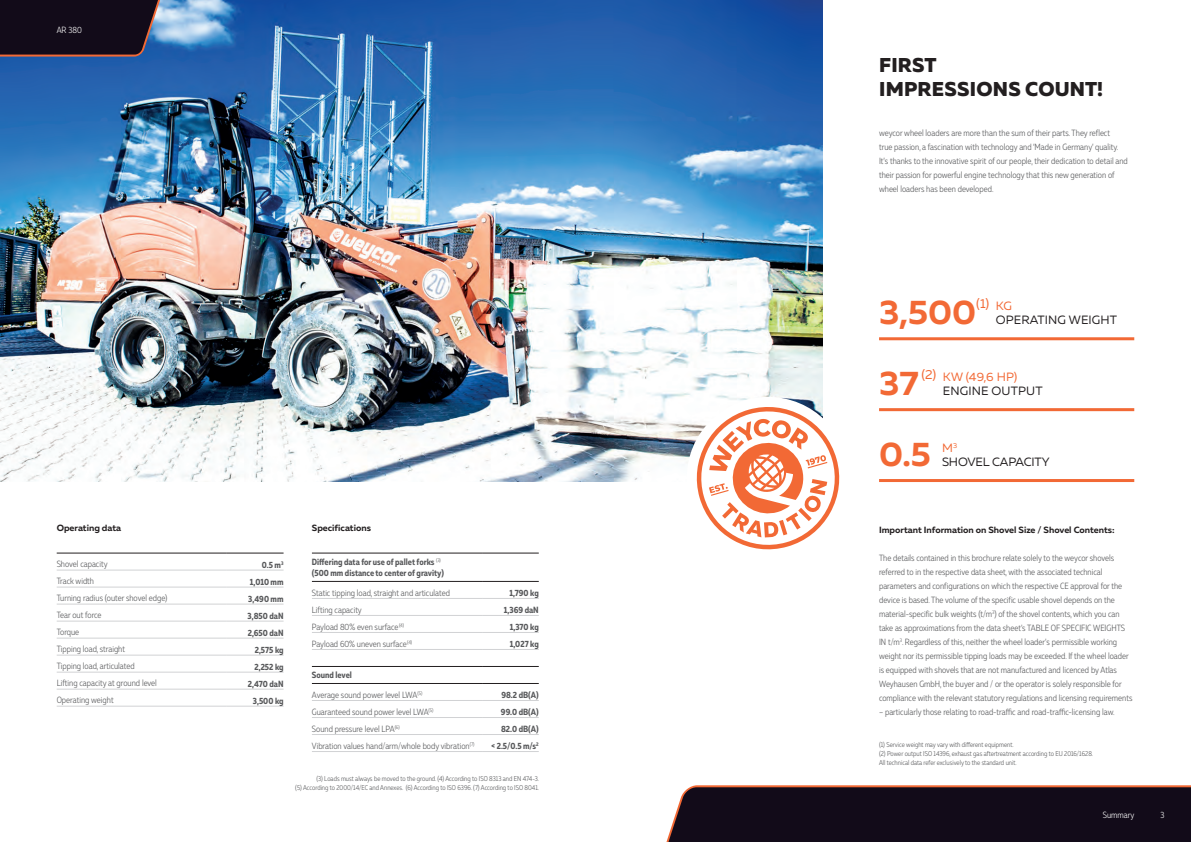
<style>
.page{position:relative;width:1191px;height:842px;background:#fff}
.page>*{position:absolute;margin:0;border:0;box-sizing:border-box;transform-origin:0 0}
.t1{font:700 34px "Muller";color:#f26935}
.t2{font:800 20px/24px "Muller";letter-spacing:.01em;color:#231f20}
.t3{font:13px "Muller";color:#f26935}
.t4{font:12px "Muller";letter-spacing:.01em;color:#231f20}
.t5{font:12px/14px "Muller";letter-spacing:-.01em;color:#231f20}
.t6{font:12px "Muller";letter-spacing:.005em;color:#f26935}
.t7{font:300 9px/14px "Muller Narrow";color:#57585a}
.t8{font:700 9px/11px "Muller Narrow";color:#57585a}
.t9{font:700 9px "Muller";color:#231f20}
.t10{font:300 9px "Muller Narrow";color:#fff}
.t11{font:300 7px/9px "Muller Narrow";color:#57585a;text-align:right}
.s1{font-weight:700}
.s2{color:#f26935}
</style>
<div class="page">
<img style="left:0;top:0;width:822px;height:482px">
<svg style="left:0;top:0;width:168px;height:58px"></svg>
<svg style="left:666px;top:785px;width:525px;height:57px"></svg>
<div style="left:686px;top:397px;width:163px;height:162px;background:#fff;border-radius:50%"></div>
<svg style="left:694px;top:404px;width:146px;height:146px"></svg>
<hr style="left:312px;top:598px;width:170px;height:1px;background:#d1d2d4">
<hr style="left:482px;top:598px;width:57px;height:1px;background:#d1d2d4">
<hr style="left:312px;top:615px;width:170px;height:1px;background:#d1d2d4">
<hr style="left:482px;top:615px;width:57px;height:1px;background:#d1d2d4">
<hr style="left:312px;top:632px;width:170px;height:1px;background:#d1d2d4">
<hr style="left:482px;top:632px;width:57px;height:1px;background:#d1d2d4">
<hr style="left:312px;top:700px;width:170px;height:1px;background:#d1d2d4">
<hr style="left:482px;top:700px;width:57px;height:1px;background:#d1d2d4">
<hr style="left:312px;top:717px;width:170px;height:1px;background:#d1d2d4">
<hr style="left:482px;top:717px;width:57px;height:1px;background:#d1d2d4">
<hr style="left:312px;top:734px;width:170px;height:1px;background:#d1d2d4">
<hr style="left:482px;top:734px;width:57px;height:1px;background:#d1d2d4">
<hr style="left:312px;top:751px;width:170px;height:1px;background:#d1d2d4">
<hr style="left:482px;top:751px;width:57px;height:1px;background:#d1d2d4">
<hr style="left:312px;top:553px;width:170px;height:1px;background:#231f20">
<hr style="left:482px;top:553px;width:57px;height:1px;background:#231f20">
<hr style="left:312px;top:581px;width:170px;height:1px;background:#231f20">
<hr style="left:482px;top:581px;width:57px;height:1px;background:#231f20">
<hr style="left:312px;top:666px;width:170px;height:1px;background:#231f20">
<hr style="left:482px;top:666px;width:57px;height:1px;background:#231f20">
<hr style="left:312px;top:683px;width:170px;height:1px;background:#231f20">
<hr style="left:482px;top:683px;width:57px;height:1px;background:#231f20">
<hr style="left:312px;top:649px;width:170px;height:1px;background:#d1d2d4">
<hr style="left:482px;top:649px;width:57px;height:1px;background:#d1d2d4">
<hr style="left:57px;top:570px;width:170px;height:1px;background:#d1d2d4">
<hr style="left:227px;top:570px;width:56px;height:1px;background:#d1d2d4">
<hr style="left:57px;top:587px;width:170px;height:1px;background:#d1d2d4">
<hr style="left:227px;top:587px;width:56px;height:1px;background:#d1d2d4">
<hr style="left:57px;top:604px;width:170px;height:1px;background:#d1d2d4">
<hr style="left:227px;top:604px;width:56px;height:1px;background:#d1d2d4">
<hr style="left:57px;top:621px;width:170px;height:1px;background:#d1d2d4">
<hr style="left:227px;top:621px;width:56px;height:1px;background:#d1d2d4">
<hr style="left:57px;top:638px;width:170px;height:1px;background:#d1d2d4">
<hr style="left:227px;top:638px;width:56px;height:1px;background:#d1d2d4">
<hr style="left:57px;top:655px;width:170px;height:1px;background:#d1d2d4">
<hr style="left:227px;top:655px;width:56px;height:1px;background:#d1d2d4">
<hr style="left:57px;top:672px;width:170px;height:1px;background:#d1d2d4">
<hr style="left:227px;top:672px;width:56px;height:1px;background:#d1d2d4">
<hr style="left:57px;top:689px;width:170px;height:1px;background:#d1d2d4">
<hr style="left:227px;top:689px;width:56px;height:1px;background:#d1d2d4">
<hr style="left:57px;top:706px;width:170px;height:1px;background:#d1d2d4">
<hr style="left:227px;top:706px;width:56px;height:1px;background:#d1d2d4">
<hr style="left:57px;top:553px;width:170px;height:1px;background:#231f20">
<hr style="left:227px;top:553px;width:56px;height:1px;background:#231f20">
<hr style="left:879px;top:337px;width:255px;height:3px;background:#f26935">
<hr style="left:879px;top:408px;width:255px;height:3px;background:#f26935">
<hr style="left:879px;top:479px;width:255px;height:3px;background:#f26935">
<p class="t10" style="left:57px;top:24px;width:27px">AR 380</p>
<p class="t9" style="left:57px;top:523px;width:66px">Operating data</p>
<p class="t9" style="left:312px;top:523px;width:61px">Specifications</p>
<p class="t8" style="left:312px;top:556px;width:134px">Differing data for use of pallet forks <sup>(3) </sup>(500 mm distance to center of gravity)</p>
<p class="t7" style="left:312px;top:585px;width:140px">Static tipping load, straight and articulated</p>
<p class="t8" style="left:509px;top:587px;width:31px">1,790 kg</p>
<p class="t7" style="left:312px;top:602px;width:51px">Lifting capacity</p>
<p class="t8" style="left:504px;top:604px;width:36px">1,369 daN</p>
<p class="t7" style="left:312px;top:619px;width:94px">Payload 80% even surface <sup>(4)</sup></p>
<p class="t8" style="left:510px;top:621px;width:31px">1,370 kg</p>
<p class="t7" style="left:312px;top:636px;width:102px">Payload 60% uneven surface <sup>(4)</sup></p>
<p class="t8" style="left:510px;top:638px;width:30px">1,027 kg</p>
<p class="t7" style="left:312px;top:665px;width:112px;line-height:19.5px"><span class="s1">Sound level<br></span>Average sound power level LWA<sup>(5)</sup></p>
<p class="t7" style="left:57px;top:557px;width:52px">Shovel capacity</p>
<p class="t8" style="left:262px;top:559px;width:23px">0.5 m<sup>3</sup></p>
<p class="t7" style="left:57px;top:574px;width:39px">Track width</p>
<p class="t8" style="left:250px;top:576px;width:35px">1,010 mm</p>
<p class="t7" style="left:57px;top:591px;width:112px">Turning radius (outer shovel edge)</p>
<p class="t8" style="left:248px;top:593px;width:37px">3,490 mm</p>
<p class="t7" style="left:57px;top:608px;width:46px">Tear out force</p>
<p class="t8" style="left:247px;top:610px;width:38px">3,850 daN</p>
<p class="t7" style="left:57px;top:625px;width:24px">Torque</p>
<p class="t8" style="left:248px;top:627px;width:37px">2,650 daN</p>
<p class="t7" style="left:57px;top:642px;width:70px">Tipping load, straight</p>
<p class="t8" style="left:255px;top:644px;width:30px">2,575 kg</p>
<p class="t7" style="left:57px;top:659px;width:79px">Tipping load, articulated</p>
<p class="t8" style="left:254px;top:661px;width:31px">2,252 kg</p>
<p class="t7" style="left:57px;top:676px;width:102px">Lifting capacity at ground level</p>
<p class="t8" style="left:248px;top:678px;width:37px">2,470 daN</p>
<p class="t7" style="left:57px;top:693px;width:58px">Operating weight</p>
<p class="t8" style="left:253px;top:695px;width:32px">3,500 kg</p>
<p class="t8" style="left:501px;top:689px;width:39px">98.2 dB(A)</p>
<p class="t7" style="left:312px;top:704px;width:123px">Guaranteed sound power level LWA<sup>(5)</sup></p>
<p class="t8" style="left:501px;top:706px;width:39px">99.0 dB(A)</p>
<p class="t7" style="left:312px;top:721px;width:89px">Sound pressure level LPA<sup>(6)</sup></p>
<p class="t8" style="left:501px;top:723px;width:39px">82.0 dB(A)</p>
<p class="t7" style="left:312px;top:738px;width:164px">Vibration values hand/arm/whole body vibration<sup>(7)</sup></p>
<p class="t8" style="left:491px;top:740px;width:49px">&lt; 2.5/0.5 m/s<sup>2</sup></p>
<p class="t11" style="left:295px;top:774px;width:245px">(3) Loads must always be moved to the ground. (4) According to ISO 8313 and EN 474-3.<br>(5) According to 2000/14/EC and Annexes. (6) According to ISO 6396. (7) According to ISO 8041.</p>
<h2 class="t2" style="left:879px;top:53px;width:225px">FIRST<br>IMPRESSIONS COUNT!</h2>
<p class="t7" style="left:879px;top:126px;width:250px">weycor wheel loaders are more than the sum of their parts. They reflect<br>true passion, a fascination with technology and ‘Made in Germany’ quality.<br>It’s thanks to the innovative spirit of our people, their dedication to detail and their passion for powerful engine technology that this new generation of wheel loaders has been developed.</p>
<h1 class="t1" style="left:879px;top:291px;width:99px">3,500</h1>
<h3 class="t3" style="left:976px;top:296px;width:15px">(1)</h3>
<h3 class="t6" style="left:995px;top:299px;width:18px">KG</h3>
<h3 class="t4" style="left:995px;top:313px;width:123px">OPERATING WEIGHT</h3>
<h1 class="t1" style="left:879px;top:362px;width:41px">37</h1>
<h3 class="t3" style="left:921px;top:367px;width:16px">(2)</h3>
<h3 class="t6" style="left:943px;top:370px;width:76px">KW (49,6 HP)</h3>
<h3 class="t4" style="left:943px;top:384px;width:101px">ENGINE OUTPUT</h3>
<h1 class="t1" style="left:879px;top:433px;width:53px">0.5</h1>
<h3 class="t5" style="left:942px;top:441px;width:109px"><span class="s2">M</span><sup>3<br></sup>SHOVEL CAPACITY</h3>
<p class="t9" style="left:879px;top:524px;width:237px">Important Information on Shovel Size / Shovel Contents:</p>
<p class="t7" style="left:879px;top:551px;width:255px">The details contained in this brochure relate solely to the weycor shovels referred to in the respective data sheet, with the associated technical parameters and configurations on which the respective CE approval for the device is based. The volume of the specific usable shovel depends on the material-specific bulk weights (t/m<sup>3</sup>) of the shovel contents, which you can take as approximations from the data sheet's TABLE OF SPECIFIC WEIGHTS IN t/m<sup>3</sup>. Regardless of this, neither the wheel loader's permissible working weight nor its permissible tipping loads may be exceeded. If the wheel loader is equipped with shovels that are not manufactured and licenced by Atlas Weyhausen GmbH, the buyer and / or the operator is solely responsible for compliance with the relevant statutory regulations and licensing requirements</p>
<p class="t7" style="left:879px;top:705px;width:237px">– particularly those relating to road-traffic and road-traffic-licensing law.</p>
<p class="t11" style="left:879px;top:740px;width:215px;text-align:left">(1) Service weight may vary with different equipment.<br>(2) Power output ISO 14396, exhaust gas aftertreatment according to EU 2016/1628.<br>All technical data refer exclusively to the standard unit.</p>
<p class="t10" style="left:1102px;top:809px;width:33px">Summary</p>
<p class="t10" style="left:1160px;top:809px;width:6px">3</p>
</div>
